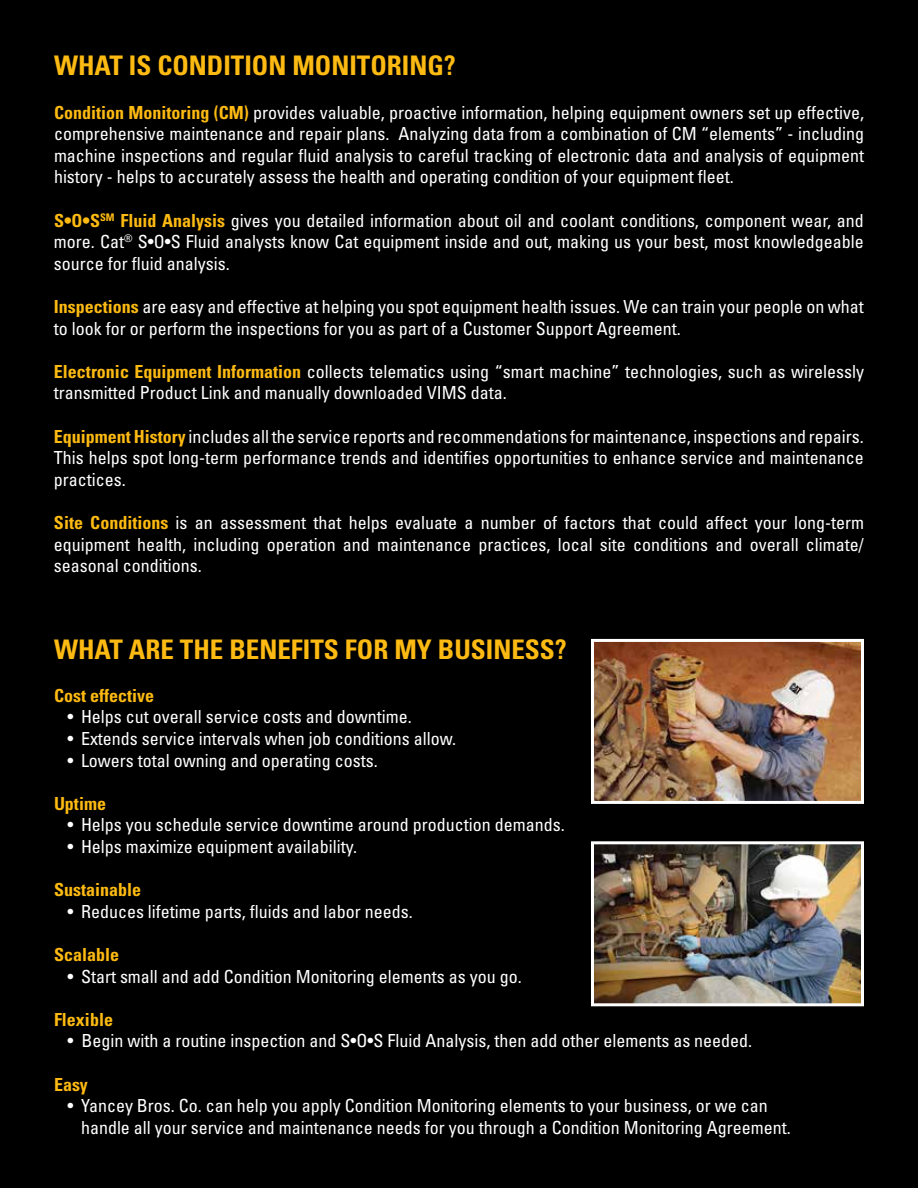
<style>
.page{position:relative;width:918px;height:1188px;background:#000}
.page>*{position:absolute;margin:0;border:0;box-sizing:border-box;transform-origin:0 0}
.t1{font:700 condensed 27px "Univers";color:#fdba12}
.t2{font:condensed 18px/21.6px "Univers";color:#fff;text-align:justify}
.t3{font:700 condensed 18px "Univers";color:#fdba12}
.s1{font-weight:700;color:#fdba12}
</style>
<div class="page">
<img style="left:595px;top:643px;width:265px;height:157px">
<div style="left:591px;top:639px;width:273px;height:165px;border:3px solid #fff"></div>
<img style="left:595px;top:845px;width:265px;height:157px">
<div style="left:591px;top:841px;width:273px;height:165px;border:3px solid #fff"></div>
<h1 class="t1" style="left:54px;top:49px;width:403px">WHAT IS CONDITION MONITORING?</h1>
<p class="t2" style="left:54px;top:101px;width:812px"><span class="s1">Condition Monitoring (CM)</span> provides valuable, proactive information, helping equipment owners set up effective, comprehensive maintenance and repair plans. Analyzing data from a combination of CM “elements” - including machine inspections and regular fluid analysis to careful tracking of electronic data and analysis of equipment history - helps to accurately assess the health and operating condition of your equipment fleet.</p>
<p class="t2" style="left:54px;top:209px;width:812px"><span class="s1">S•O•S</span><sup>SM</sup> <span class="s1">Fluid Analysis</span> gives you detailed information about oil and coolant conditions, component wear, and more. Cat<sup>®</sup> S•O•S Fluid analysts know Cat equipment inside and out, making us your best, most knowledgeable source for fluid analysis.</p>
<p class="t2" style="left:54px;top:296px;width:811px"><span class="s1">Inspections</span> are easy and effective at helping you spot equipment health issues. We can train your people on what to look for or perform the inspections for you as part of a Customer Support Agreement.</p>
<p class="t2" style="left:54px;top:360px;width:812px"><span class="s1">Electronic Equipment Information</span> collects telematics using “smart machine” technologies, such as wirelessly transmitted Product Link and manually downloaded VIMS data.</p>
<p class="t2" style="left:54px;top:425px;width:812px"><span class="s1">Equipment History</span> includes all the service reports and recommendations for maintenance, inspections and repairs.<br>This helps spot long-term performance trends and identifies opportunities to enhance service and maintenance practices.</p>
<p class="t2" style="left:54px;top:512px;width:812px"><span class="s1">Site Conditions</span> is an assessment that helps evaluate a number of factors that could affect your long-term equipment health, including operation and maintenance practices, local site conditions and overall climate/ seasonal conditions.</p>
<h1 class="t1" style="left:54px;top:632px;width:514px">WHAT ARE THE BENEFITS FOR MY BUSINESS?</h1>
<p class="t3" style="left:54px;top:684px;width:102px">Cost effective</p>
<p class="t2" style="left:68px;top:706px;width:346px">• Helps cut overall service costs and downtime.</p>
<p class="t2" style="left:68px;top:728px;width:390px">• Extends service intervals when job conditions allow.</p>
<p class="t2" style="left:68px;top:749px;width:312px">• Lowers total owning and operating costs.</p>
<p class="t3" style="left:54px;top:792px;width:54px">Uptime</p>
<p class="t2" style="left:68px;top:814px;width:499px">• Helps you schedule service downtime around production demands.</p>
<p class="t2" style="left:68px;top:836px;width:291px">• Helps maximize equipment availability.</p>
<p class="t3" style="left:54px;top:879px;width:89px">Sustainable</p>
<p class="t2" style="left:68px;top:900px;width:347px">• Reduces lifetime parts, fluids and labor needs.</p>
<p class="t3" style="left:54px;top:944px;width:67px">Scalable</p>
<p class="t2" style="left:68px;top:965px;width:456px">• Start small and add Condition Monitoring elements as you go.</p>
<p class="t3" style="left:54px;top:1008px;width:61px">Flexible</p>
<p class="t2" style="left:68px;top:1030px;width:686px">• Begin with a routine inspection and S•O•S Fluid Analysis, then add other elements as needed.</p>
<p class="t3" style="left:54px;top:1073px;width:35px">Easy</p>
<p class="t2" style="left:81px;top:1095px;width:711px;text-indent:-14px">• Yancey Bros. Co. can help you apply Condition Monitoring elements to your business, or we can handle all your service and maintenance needs for you through a Condition Monitoring Agreement.</p>
</div>
